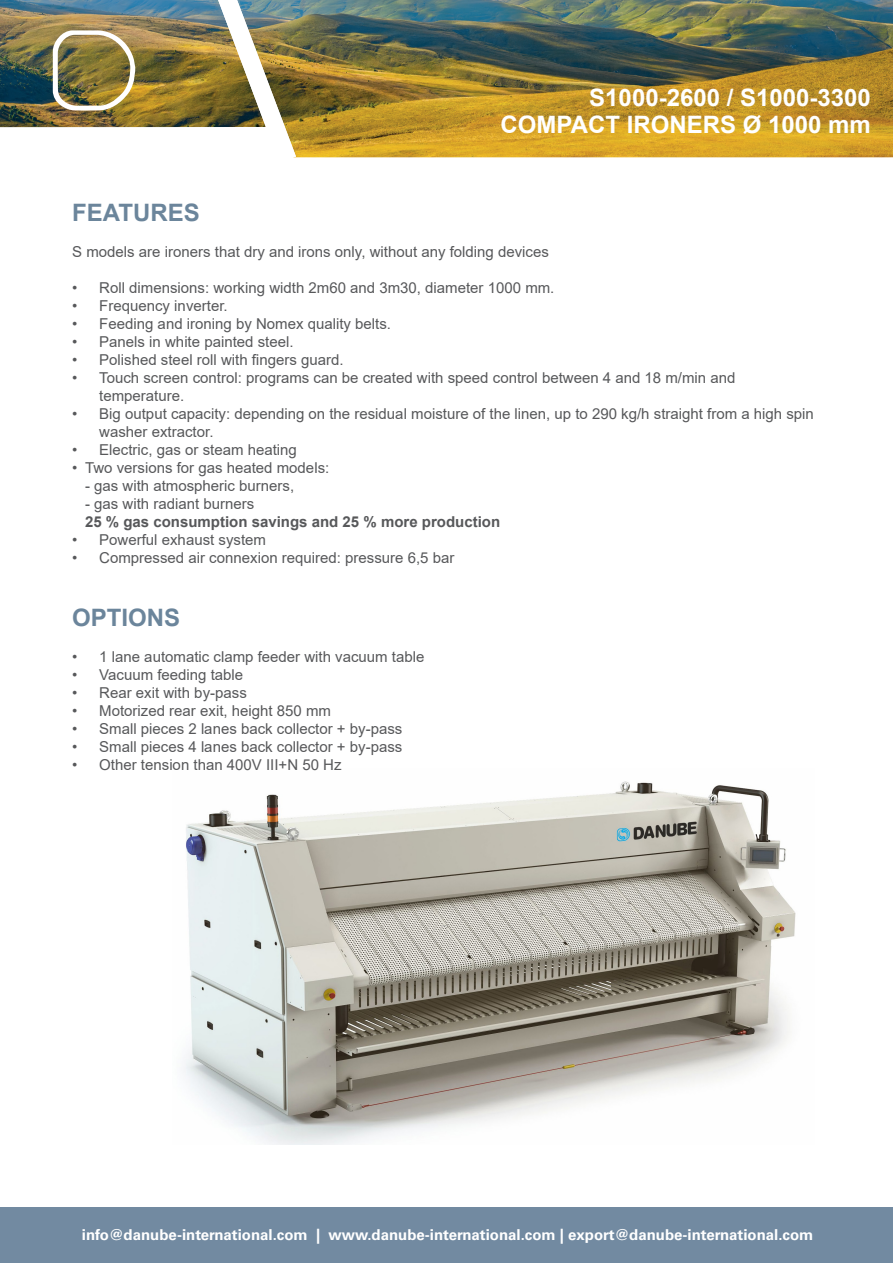
<style>
.page{position:relative;width:893px;height:1263px;background:#fff}
.page>*{position:absolute;margin:0;border:0;box-sizing:border-box;transform-origin:0 0}
.DANUBE_H1{font:700 24px "Arial";color:#fff}
.Danube_H2{font:700 24px "Arial";color:#6b859b}
.t1{font:15px/18px "Arial";color:#57585a}
.t2{font:700 15px "Univers LT Std";color:#fff}
.t3{font:700 15px/18px "Arial";color:#57585a}
.s1{font-weight:400}
</style>
<div class="page">
<img style="left:0;top:0;width:893px;height:157px">
<div style="left:0;top:1208px;width:893px;height:55px;background:#728aa1"></div>
<img style="left:53px;top:30px;width:83px;height:81px">
<img style="left:218px;top:0;width:78px;height:158px">
<img style="left:184px;top:781px;width:612px;height:363px">
<p class="DANUBE_H1" style="left:589px;top:81px;width:283px">S1000-2600 / S1000-3300</p>
<p class="DANUBE_H1" style="left:501px;top:108px;width:372px">COMPACT IRONERS Ø 1000 mm</p>
<p class="Danube_H2" style="left:72px;top:195px;width:129px">FEATURES</p>
<p class="t1" style="left:72px;top:242px;width:478px">S models are ironers that dry and irons only, without any folding devices</p>
<p class="t1" style="left:72px;top:278px;width:484px">• Roll dimensions: working width 2m60 and 3m30, diameter 1000 mm.</p>
<p class="t1" style="left:72px;top:296px;width:157px">• Frequency inverter.</p>
<p class="t1" style="left:72px;top:314px;width:320px">• Feeding and ironing by Nomex quality belts.</p>
<p class="t1" style="left:72px;top:332px;width:223px">• Panels in white painted steel.</p>
<p class="t1" style="left:72px;top:350px;width:273px">• Polished steel roll with fingers guard.</p>
<p class="t1" style="left:99px;top:368px;width:638px;text-indent:-27px">• Touch screen control: programs can be created with speed control between 4 and 18 m/min and temperature.</p>
<p class="t1" style="left:99px;top:404px;width:716px;text-indent:-27px">• Big output capacity: depending on the residual moisture of the linen, up to 290 kg/h straight from a high spin washer extractor.</p>
<p class="t1" style="left:72px;top:440px;width:226px">• Electric, gas or steam heating</p>
<p class="t1" style="left:72px;top:458px;width:259px">• Two versions for gas heated models:</p>
<p class="t1" style="left:85px;top:476px;width:211px">- gas with atmospheric burners,</p>
<p class="t3" style="left:85px;top:495px;width:417px"><span class="s1">- gas with radiant burners<br></span>25 % gas consumption savings and 25 % more production</p>
<p class="t1" style="left:72px;top:530px;width:195px">• Powerful exhaust system</p>
<p class="t1" style="left:72px;top:548px;width:384px">• Compressed air connexion required: pressure 6,5 bar</p>
<p class="Danube_H2" style="left:72px;top:600px;width:110px">OPTIONS</p>
<p class="t1" style="left:72px;top:647px;width:354px">• 1 lane automatic clamp feeder with vacuum table</p>
<p class="t1" style="left:72px;top:665px;width:172px">• Vacuum feeding table</p>
<p class="t1" style="left:72px;top:683px;width:176px">• Rear exit with by-pass</p>
<p class="t1" style="left:72px;top:701px;width:260px">• Motorized rear exit, height 850 mm</p>
<p class="t1" style="left:72px;top:719px;width:332px">• Small pieces 2 lanes back collector + by-pass</p>
<p class="t1" style="left:72px;top:737px;width:332px">• Small pieces 4 lanes back collector + by-pass</p>
<p class="t1" style="left:72px;top:755px;width:271px">• Other tension than 400V III+N 50 Hz</p>
<p class="t2" style="left:82px;top:1226px;width:733px">info@danube-international.com | www.danube-international.com | export@danube-international.com</p>
</div>
